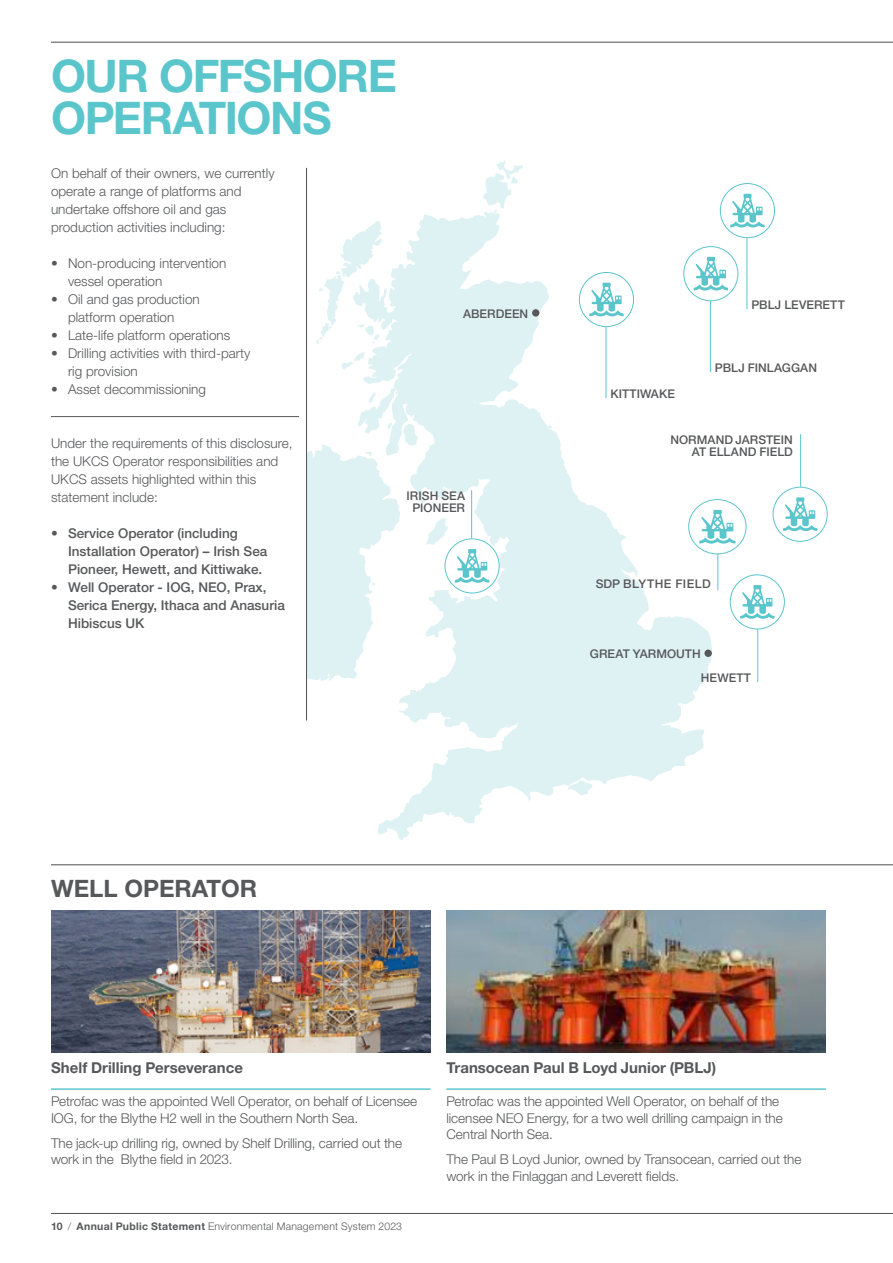
<style>
.page{position:relative;width:893px;height:1263px;background:#fff}
.page>*{position:absolute;margin:0;border:0;box-sizing:border-box;transform-origin:0 0}
._02_Page_Heading_H2{font:700 45px/42px "Helvetica Neue LT Std";letter-spacing:-.03em;color:#5ac6cc}
.Sub_Header{font:700 24px "Helvetica Neue LT Std";color:#57585a}
._06_Body_Copy_Heading_1_10_11{font:700 15px "Helvetica Neue LT Std";color:#57585a}
.Sub_Header-2{font:300 13.5px/18px "Helvetica Neue LT Std";color:#57585a}
._06_Body_Copy_9_11pt_5_5pt{font:300 13.5px/16.5px "Helvetica Neue LT Std";letter-spacing:-.005em;color:#57585a}
.Sub_Header-3{font:500 13.5px/18px "Helvetica Neue LT Std";color:#57585a}
._01_Intro_L2{font:500 12px/12px "Helvetica Neue LT Std";letter-spacing:.005em;color:#57585a;text-align:center}
._06_Body_Copy_Heading_1_10_11-2{font:500 12px "Helvetica Neue LT Std";letter-spacing:.04em;color:#57585a}
.t1{font:300 10.5px "Helvetica Neue LT Std";letter-spacing:.02em;color:#57585a}
.s1{font-weight:700}
</style>
<div class="page">
<hr style="left:51px;top:42px;width:842px;height:1px;background:#57585a">
<hr style="left:51px;top:1213px;width:842px;height:1px;background:#57585a">
<svg style="left:483px;top:160px;width:41px;height:48px"></svg>
<svg style="left:316px;top:237px;width:37px;height:107px"></svg>
<svg style="left:341px;top:362px;width:12px;height:8px"></svg>
<svg style="left:307px;top:444px;width:46px;height:237px;background:#dff1f3"></svg>
<svg style="left:353px;top:210px;width:359px;height:630px"></svg>
<hr style="left:51px;top:416px;width:248px;height:1px;background:#57585a">
<hr style="left:306px;top:168px;width:1px;height:552px;background:#57585a">
<div style="left:730px;top:574px;width:55px;height:55px;border:1px solid #5ac6cc;border-radius:50%"></div>
<svg style="left:740px;top:585px;width:34px;height:34px"></svg>
<div style="left:773px;top:487px;width:55px;height:55px;border:1px solid #5ac6cc;border-radius:50%"></div>
<svg style="left:783px;top:497px;width:34px;height:34px"></svg>
<div style="left:445px;top:538px;width:55px;height:55px;border:1px solid #5ac6cc;border-radius:50%"></div>
<svg style="left:455px;top:549px;width:34px;height:34px"></svg>
<hr style="left:605px;top:327px;width:1px;height:71px;background:#5ac6cc">
<hr style="left:710px;top:301px;width:1px;height:71px;background:#5ac6cc">
<hr style="left:746px;top:238px;width:1px;height:71px;background:#5ac6cc">
<div style="left:579px;top:272px;width:55px;height:55px;border:1px solid #5ac6cc;border-radius:50%"></div>
<svg style="left:589px;top:283px;width:35px;height:33px"></svg>
<div style="left:683px;top:246px;width:55px;height:55px;border:1px solid #5ac6cc;border-radius:50%"></div>
<svg style="left:694px;top:257px;width:34px;height:34px"></svg>
<div style="left:720px;top:183px;width:55px;height:55px;border:1px solid #5ac6cc;border-radius:50%"></div>
<svg style="left:730px;top:194px;width:35px;height:33px"></svg>
<div style="left:688px;top:499px;width:58px;height:55px;border:1px solid #5ac6cc;border-radius:50%"></div>
<svg style="left:699px;top:510px;width:37px;height:34px"></svg>
<hr style="left:471px;top:490px;width:1px;height:48px;background:#5ac6cc">
<div style="left:532px;top:309px;width:7px;height:8px;background:#57585a;border-radius:50%"></div>
<div style="left:704px;top:649px;width:8px;height:8px;background:#57585a;border-radius:50%"></div>
<hr style="left:757px;top:629px;width:1px;height:53px;background:#5ac6cc">
<hr style="left:800px;top:434px;width:1px;height:53px;background:#5ac6cc">
<hr style="left:717px;top:553px;width:1px;height:37px;background:#5ac6cc">
<hr style="left:51px;top:864px;width:842px;height:1px;background:#57585a">
<img style="left:52px;top:911px;width:378px;height:142px">
<hr style="left:51px;top:1088px;width:379px;height:2px;background:#5ac6cc">
<img style="left:447px;top:911px;width:378px;height:142px">
<hr style="left:446px;top:1088px;width:380px;height:2px;background:#5ac6cc">
<p class="_02_Page_Heading_H2" style="left:51px;top:54px;width:347px">OUR OFFSHORE<br>OPERATIONS</p>
<p class="Sub_Header-2" style="left:51px;top:163px;width:225px">On behalf of their owners, we currently operate a range of platforms and undertake offshore oil and gas production activities including:</p>
<p class="Sub_Header-2" style="left:68px;top:253px;width:160px;text-indent:-17px">• Non-producing intervention vessel operation</p>
<p class="Sub_Header-2" style="left:68px;top:289px;width:133px;text-indent:-17px">• Oil and gas production platform operation</p>
<p class="Sub_Header-2" style="left:51px;top:325px;width:181px">• Late-life platform operations</p>
<p class="Sub_Header-2" style="left:68px;top:343px;width:184px;text-indent:-17px">• Drilling activities with third-party rig provision</p>
<p class="Sub_Header-2" style="left:51px;top:379px;width:157px">• Asset decommissioning</p>
<p class="_01_Intro_L2" style="left:463px;top:307px;width:67px">ABERDEEN</p>
<p class="Sub_Header-2" style="left:51px;top:433px;width:243px">Under the requirements of this disclosure, the UKCS Operator responsibilities and UKCS assets highlighted within this statement include:</p>
<p class="Sub_Header-3" style="left:68px;top:524px;width:201px;text-indent:-17px">• Service Operator (including<br>Installation Operator) – Irish Sea<br>Pioneer, Hewett, and Kittiwake.</p>
<p class="Sub_Header-3" style="left:68px;top:578px;width:218px;text-indent:-17px">• Well Operator - IOG, NEO, Prax,<br>Serica Energy, Ithaca and Anasuria<br>Hibiscus UK</p>
<p class="_01_Intro_L2" style="left:407px;top:490px;width:60px">IRISH SEA<br>PIONEER</p>
<p class="_01_Intro_L2" style="left:751px;top:298px;width:95px">PBLJ LEVERETT</p>
<p class="_01_Intro_L2" style="left:611px;top:387px;width:66px">KITTIWAKE</p>
<p class="_01_Intro_L2" style="left:715px;top:361px;width:104px">PBLJ FINLAGGAN</p>
<p class="_01_Intro_L2" style="left:670px;top:434px;width:124px">NORMAND JARSTEIN</p>
<p class="_01_Intro_L2" style="left:692px;top:446px;width:102px">AT ELLAND FIELD</p>
<p class="_06_Body_Copy_Heading_1_10_11-2" style="left:596px;top:576px;width:117px">SDP BLYTHE FIELD</p>
<p class="_01_Intro_L2" style="left:590px;top:648px;width:112px">GREAT YARMOUTH</p>
<p class="_01_Intro_L2" style="left:701px;top:671px;width:52px">HEWETT</p>
<p class="Sub_Header" style="left:51px;top:874px;width:208px">WELL OPERATOR</p>
<p class="_06_Body_Copy_Heading_1_10_11" style="left:51px;top:1059px;width:193px">Shelf Drilling Perseverance</p>
<p class="_06_Body_Copy_9_11pt_5_5pt" style="left:51px;top:1093px;width:368px">Petrofac was the appointed Well Operator, on behalf of Licensee<br>IOG, for the Blythe H2 well in the Southern North Sea.</p>
<p class="_06_Body_Copy_9_11pt_5_5pt" style="left:51px;top:1134px;width:353px">The jack-up drilling rig, owned by Shelf Drilling, carried out the work in the Blythe field in 2023.</p>
<p class="t1" style="left:51px;top:1220px;width:353px"><span class="s1">10</span> / <span class="s1">Annual Public Statement</span> Environmental Management System 2023</p>
<p class="_06_Body_Copy_Heading_1_10_11" style="left:446px;top:1059px;width:271px">Transocean Paul B Loyd Junior (PBLJ)</p>
<p class="_06_Body_Copy_9_11pt_5_5pt" style="left:446px;top:1093px;width:338px">Petrofac was the appointed Well Operator, on behalf of the licensee NEO Energy, for a two well drilling campaign in the<br>Central North Sea.</p>
<p class="_06_Body_Copy_9_11pt_5_5pt" style="left:446px;top:1151px;width:356px">The Paul B Loyd Junior, owned by Transocean, carried out the work in the Finlaggan and Leverett fields.</p>
</div>
